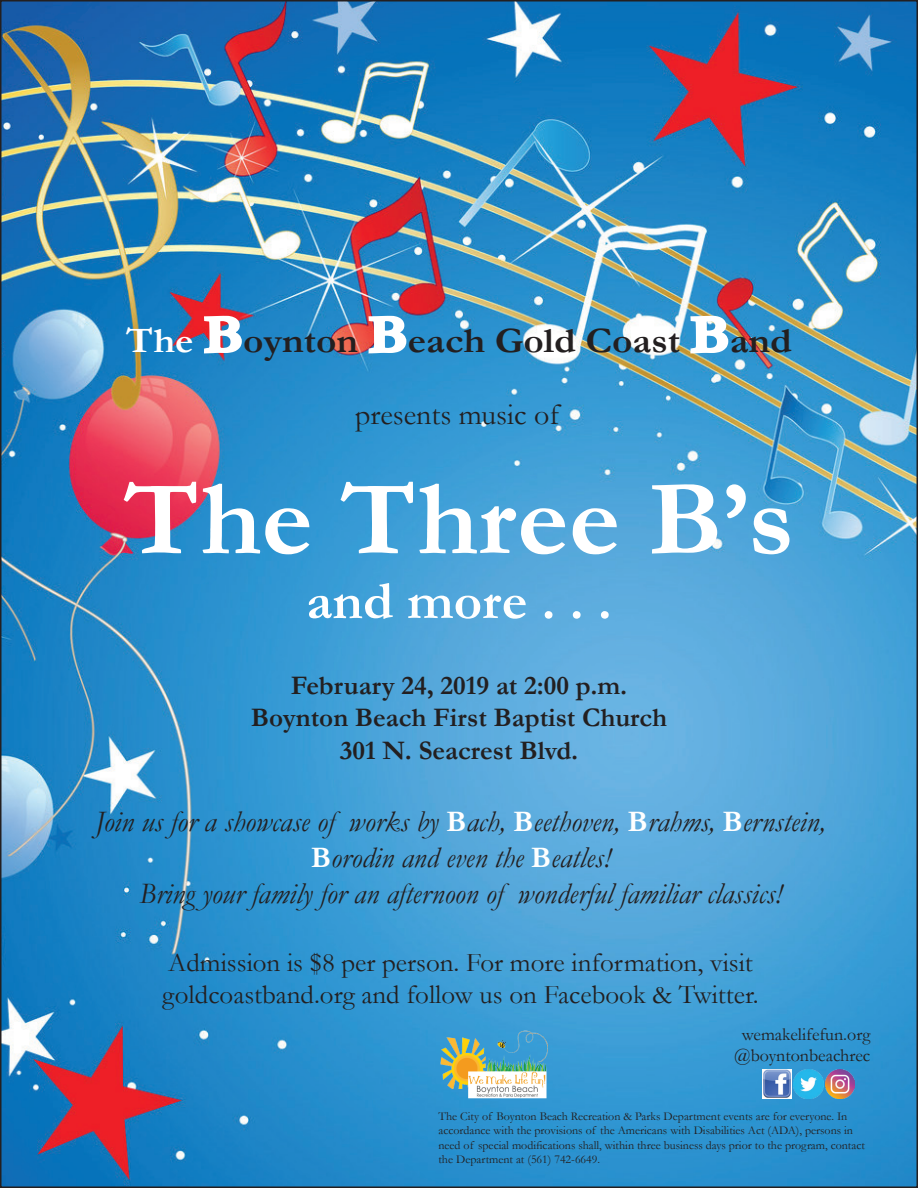
<style>
.page{position:relative;width:918px;height:1188px;background:#fff}
.page>*{position:absolute;margin:0;border:0;box-sizing:border-box;transform-origin:0 0}
.t1{font:700 108px "Garamond";letter-spacing:.005em;color:#fff}
.t2{font:700 54px "Garamond";color:#fff}
.t3{font:700 36px "Garamond";color:#231f20;scale:1.09 1}
.t4{font:italic 30px/36px "Garamond";color:#231f20;text-align:center}
.t5{font:30px "Garamond";color:#231f20}
.t6{font:27px/32.4px "Garamond";color:#231f20}
.t7{font:700 27px/32.4px "Garamond";color:#231f20;text-align:center}
.t8{font:18px/21.6px "Garamond";color:#231f20;text-align:center}
.t9{font:12px/14.4px "Garamond";color:#231f20}
.s1{color:#fff}
.s2{font-size:54px;color:#fff}
.s3{font-weight:700;font-style:normal;color:#fff}
</style>
<div class="page">
<img style="left:3px;top:3px;width:912px;height:1182px">
<img style="left:202px;top:101px;width:41px;height:254px">
<img style="left:367px;top:101px;width:41px;height:254px">
<svg style="left:689px;top:101px;width:41px;height:254px;background:#5c89b4"></svg>
<img style="left:825px;top:1070px;width:30px;height:29px">
<img style="left:794px;top:1070px;width:29px;height:29px">
<img style="left:762px;top:1070px;width:30px;height:29px">
<img style="left:438px;top:1024px;width:110px;height:82px">
<h3 class="t3" style="left:126px;top:316px;width:612px"><span class="s1">The</span> <span class="s2">B</span>oynton <span class="s2">B</span>each Gold Coast <span class="s2">B</span>and</h3>
<h3 class="t5" style="left:355px;top:394px;width:205px">presents music of</h3>
<h1 class="t1" style="left:124px;top:446px;width:672px">The Three B’s</h1>
<h2 class="t2" style="left:306px;top:564px;width:307px">and more . . .</h2>
<h3 class="t7" style="left:251px;top:669px;width:418px">February 24, 2019 at 2:00 p.m.<br>Boynton Beach First Baptist Church<br>301 N. Seacrest Blvd.</h3>
<h3 class="t4" style="left:95px;top:802px;width:732px">Join us for a showcase of works by <span class="s3">B</span>ach, <span class="s3">B</span>eethoven, <span class="s3">B</span>rahms, <span class="s3">B</span>ernstein,<br><span class="s3">B</span>orodin and even the <span class="s3">B</span>eatles!<br>Bring your family for an afternoon of wonderful familiar classics!</h3>
<h3 class="t6" style="left:162px;top:946px;width:598px">Admission is $8 per person. For more information, visit goldcoastband.org and follow us on Facebook &amp; Twitter.</h3>
<h3 class="t8" style="left:734px;top:1023px;width:138px">wemakelifefun.org @boyntonbeachrec</h3>
<p class="t9" style="left:438px;top:1109px;width:428px">The City of Boynton Beach Recreation &amp; Parks Department events are for everyone. In accordance with the provisions of the Americans with Disabilities Act (ADA), persons in need of special modifications shall, within three business days prior to the program, contact the Department at (561) 742-6649.</p>
</div>
